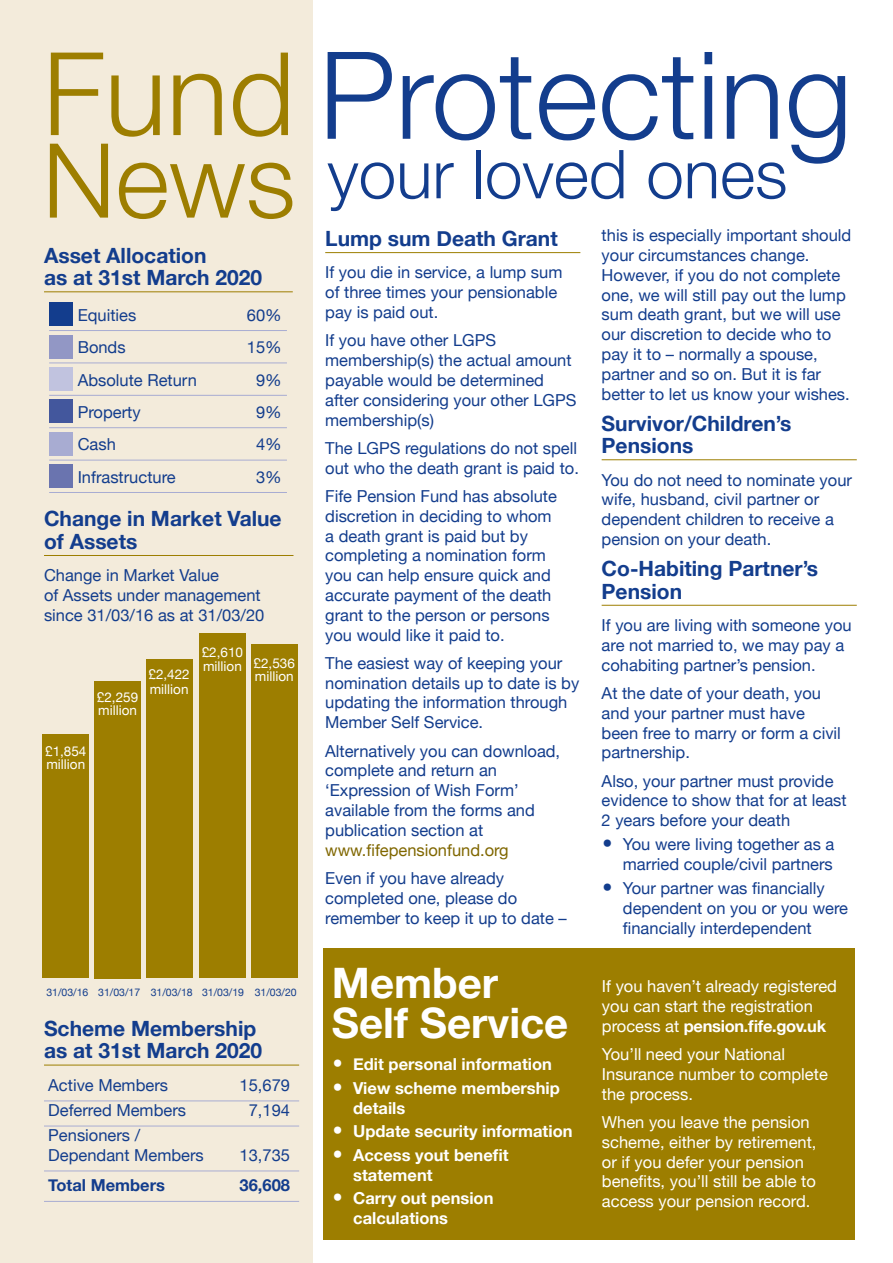
<style>
.page{position:relative;width:893px;height:1263px;background:#fff}
.page>*{position:absolute;margin:0;border:0;box-sizing:border-box;transform-origin:0 0}
.heading_1{font:300 121.5px "Helvetica Neue";color:#133d8d}
.heading_1-2{font:300 115.5px "Helvetica Neue";color:#9d7e00}
.heading_1-3{font:300 103.5px "Helvetica Neue";color:#9d7e00}
.heading_1-4{font:300 67.5px "Helvetica Neue";color:#133d8d}
.t1{font:700 42px/40.5px "Helvetica Neue";color:#fff}
.heading_3{font:700 21px/22.5px "Helvetica Neue";color:#133d8d}
.table_text{font:16.5px/19.8px "Helvetica Neue";color:#133d8d}
.t2{font:16.5px/19.8px "Helvetica Neue";color:#fff}
.t3{font:700 16.5px/19.5px "Helvetica Neue";color:#fff}
.table_text-2{font:700 16.5px "Helvetica Neue";color:#133d8d}
.t4{font:13.5px/13.5px "Helvetica Neue";color:#fff}
.t5{font:10.5px "Helvetica Neue";color:#133d8d}
.s1{font-size:33px}
.s2{color:#806700}
.s3{font-weight:700}
</style>
<div class="page">
<div style="left:0;top:0;width:313px;height:1263px;background:#f3ebdb"></div>
<div style="left:323px;top:948px;width:532px;height:292px;background:#9d7e00"></div>
<hr style="left:325px;top:252px;width:255px;height:1px;background:#9d7e00">
<hr style="left:602px;top:459px;width:255px;height:1px;background:#9d7e00">
<hr style="left:602px;top:605px;width:255px;height:1px;background:#9d7e00">
<hr style="left:44px;top:555px;width:249px;height:1px;background:#9d7e00">
<div style="left:146px;top:659px;width:47px;height:319px;background:#9d7e00"></div>
<div style="left:94px;top:681px;width:47px;height:297px;background:#9d7e00"></div>
<div style="left:43px;top:734px;width:46px;height:244px;background:#9d7e00"></div>
<div style="left:199px;top:634px;width:47px;height:344px;background:#9d7e00"></div>
<hr style="left:44px;top:291px;width:249px;height:1px;background:#9d7e00">
<hr style="left:49px;top:330px;width:238px;height:1px;background:#a8acd2">
<hr style="left:49px;top:362px;width:238px;height:1px;background:#a8acd2">
<hr style="left:49px;top:395px;width:238px;height:1px;background:#a8acd2">
<hr style="left:49px;top:427px;width:238px;height:1px;background:#a8acd2">
<hr style="left:49px;top:460px;width:238px;height:1px;background:#a8acd2">
<hr style="left:49px;top:492px;width:238px;height:1px;background:#a8acd2">
<div style="left:49px;top:302px;width:24px;height:24px;background:#133d8d"></div>
<div style="left:49px;top:335px;width:24px;height:24px;background:#9297c5"></div>
<div style="left:49px;top:367px;width:24px;height:24px;background:#c1c3df"></div>
<div style="left:49px;top:399px;width:24px;height:24px;background:#43579d"></div>
<div style="left:49px;top:432px;width:24px;height:24px;background:#a8acd2"></div>
<div style="left:49px;top:464px;width:24px;height:24px;background:#6a74af"></div>
<hr style="left:44px;top:1065px;width:255px;height:1px;background:#9d7e00">
<hr style="left:44px;top:1100px;width:255px;height:1px;background:#a8acd2">
<hr style="left:44px;top:1125px;width:255px;height:1px;background:#a8acd2">
<hr style="left:44px;top:1170px;width:255px;height:1px;background:#a8acd2">
<hr style="left:44px;top:1201px;width:255px;height:1px;background:#a8acd2">
<div style="left:251px;top:644px;width:47px;height:334px;background:#9d7e00"></div>
<p class="heading_1-2" style="left:43px;top:1px;width:254px">Fund</p>
<p class="heading_1-3" style="left:43px;top:97px;width:255px">News</p>
<p class="heading_3" style="left:44px;top:244px;width:220px">Asset Allocation<br>as at 31st March 2020</p>
<p class="table_text" style="left:78px;top:306px;width:60px">Equities</p>
<p class="table_text" style="left:247px;top:306px;width:36px">60%</p>
<p class="table_text" style="left:78px;top:338px;width:49px">Bonds</p>
<p class="table_text" style="left:247px;top:338px;width:36px">15%</p>
<p class="table_text" style="left:78px;top:371px;width:121px">Absolute Return</p>
<p class="table_text" style="left:256px;top:371px;width:27px">9%</p>
<p class="table_text" style="left:78px;top:403px;width:64px">Property</p>
<p class="table_text" style="left:256px;top:403px;width:27px">9%</p>
<p class="table_text" style="left:78px;top:436px;width:40px">Cash</p>
<p class="table_text" style="left:256px;top:436px;width:27px">4%</p>
<p class="table_text" style="left:78px;top:468px;width:100px">Infrastructure</p>
<p class="table_text" style="left:256px;top:468px;width:27px">3%</p>
<p class="heading_3" style="left:44px;top:508px;width:239px">Change in Market Value of Assets</p>
<p class="table_text" style="left:44px;top:566px;width:222px">Change in Market Value<br>of Assets under management since 31/03/16 as at 31/03/20</p>
<p class="t4" style="left:97px;top:691px;width:43px">£2,259 million</p>
<p class="t4" style="left:149px;top:668px;width:43px;line-height:15px">£2,422 million</p>
<p class="t4" style="left:45px;top:745px;width:43px">£1,854 million</p>
<p class="t4" style="left:202px;top:646px;width:43px">£2,610 million</p>
<p class="t4" style="left:254px;top:657px;width:43px">£2,536 million</p>
<p class="t5" style="left:46px;top:984px;width:44px">31/03/16</p>
<p class="t5" style="left:98px;top:984px;width:44px">31/03/17</p>
<p class="t5" style="left:151px;top:984px;width:44px">31/03/18</p>
<p class="t5" style="left:202px;top:984px;width:44px">31/03/19</p>
<p class="t5" style="left:255px;top:984px;width:44px">31/03/20</p>
<p class="heading_3" style="left:44px;top:1018px;width:220px">Scheme Membership as at 31st March 2020</p>
<p class="table_text" style="left:48px;top:1076px;width:121px">Active Members</p>
<p class="table_text" style="left:240px;top:1076px;width:52px">15,679</p>
<p class="table_text" style="left:48px;top:1101px;width:139px">Deferred Members</p>
<p class="table_text" style="left:249px;top:1101px;width:43px">7,194</p>
<p class="table_text" style="left:48px;top:1126px;width:157px">Pensioners /<br>Dependant Members</p>
<p class="table_text" style="left:240px;top:1146px;width:52px">13,735</p>
<p class="table_text-2" style="left:48px;top:1172px;width:118px">Total Members</p>
<p class="table_text-2" style="left:240px;top:1172px;width:52px">36,608</p>
<p class="heading_1" style="left:319px;top:-3px;width:535px">Protecting</p>
<p class="heading_1-4" style="left:327px;top:120px;width:462px">your loved ones</p>
<p class="table_text" style="left:602px;top:226px;width:251px">this is especially important should your circumstances change.<br>However, if you do not complete one, we will still pay out the lump sum death grant, but we will use our discretion to decide who to pay it to – normally a spouse, partner and so on. But it is far better to let us know your wishes.</p>
<p class="heading_3" style="left:602px;top:412px;width:191px">Survivor/Children’s<br>Pensions</p>
<p class="table_text" style="left:602px;top:471px;width:252px">You do not need to nominate your wife, husband, civil partner or dependent children to receive a pension on your death.</p>
<p class="heading_3" style="left:602px;top:558px;width:218px">Co-Habiting Partner’s<br>Pension</p>
<p class="table_text" style="left:602px;top:616px;width:251px">If you are living with someone you are not married to, we may pay a cohabiting partner’s pension.</p>
<p class="table_text" style="left:602px;top:684px;width:241px">At the date of your death, you and your partner must have been free to marry or form a civil partnership.</p>
<p class="table_text" style="left:602px;top:772px;width:247px">Also, your partner must provide evidence to show that for at least<br>2 years before your death</p>
<p class="table_text" style="left:602px;top:835px;width:234px;text-align:right"><span class="s1">•</span> You were living together as a married couple/civil partners</p>
<p class="table_text" style="left:623px;top:879px;width:227px;text-indent:-21px"><span class="s1">•</span> Your partner was financially dependent on you or you were financially interdependent</p>
<p class="heading_3" style="left:325px;top:228px;width:234px">Lump sum Death Grant</p>
<p class="table_text" style="left:325px;top:264px;width:239px">If you die in service, a lump sum of three times your pensionable pay is paid out.</p>
<p class="table_text" style="left:325px;top:331px;width:253px">If you have other LGPS membership(s) the actual amount payable would be determined after considering your other LGPS membership(s)</p>
<p class="table_text" style="left:325px;top:439px;width:255px">The LGPS regulations do not spell out who the death grant is paid to.</p>
<p class="table_text" style="left:325px;top:487px;width:233px">Fife Pension Fund has absolute discretion in deciding to whom a death grant is paid but by completing a nomination form you can help ensure quick and accurate payment of the death grant to the person or persons you would like it paid to.</p>
<p class="table_text" style="left:325px;top:654px;width:256px">The easiest way of keeping your nomination details up to date is by updating the information through<br>Member Self Service.</p>
<p class="table_text" style="left:325px;top:742px;width:236px">Alternatively you can download, complete and return an ‘Expression of Wish Form’ available from the forms and publication section at <span class="s2">www.fifepensionfund.org</span></p>
<p class="table_text" style="left:325px;top:869px;width:243px">Even if you have already completed one, please do remember to keep it up to date –</p>
<p class="t1" style="left:332px;top:963px;width:238px">Member<br>Self Service</p>
<p class="t3" style="left:332px;top:1055px;width:222px"><span class="s1">•</span> Edit personal information</p>
<p class="t3" style="left:353px;top:1079px;width:208px;text-indent:-21px"><span class="s1">•</span> View scheme membership details</p>
<p class="t3" style="left:332px;top:1122px;width:242px"><span class="s1">•</span> Update security information</p>
<p class="t3" style="left:353px;top:1146px;width:157px;text-indent:-21px"><span class="s1">•</span> Access yout benefit statement</p>
<p class="t3" style="left:353px;top:1189px;width:142px;text-indent:-21px"><span class="s1">•</span> Carry out pension calculations</p>
<p class="t2" style="left:602px;top:977px;width:237px">If you haven’t already registered you can start the registration process at <span class="s3">pension.fife.gov.uk</span></p>
<p class="t2" style="left:602px;top:1045px;width:227px">You’ll need your National<br>Insurance number to complete the process.</p>
<p class="t2" style="left:602px;top:1113px;width:216px">When you leave the pension scheme, either by retirement, or if you defer your pension benefits, you’ll still be able to access your pension record.</p>
</div>
